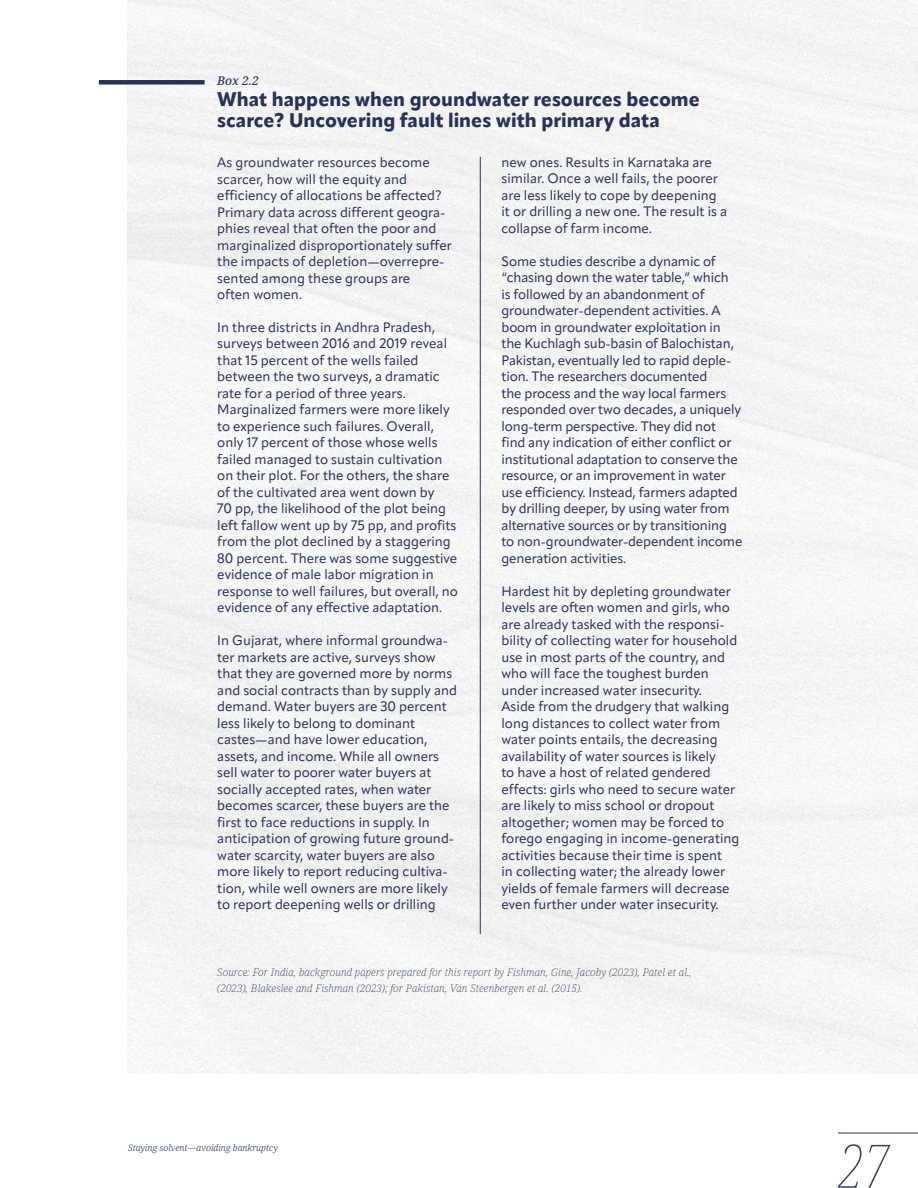
<style>
.page{position:relative;width:918px;height:1188px;background:#fff}
.page>*{position:absolute;margin:0;border:0;box-sizing:border-box;transform-origin:0 0}
.t1{font:italic 100 extra-condensed 60px "Noto Serif";color:#3a3e63}
.t2{font:800 19.5px/21px "Apparat";color:#2a3157}
.t3{font:13.5px/16.5px "Apparat";color:#2a3157}
.t4{font:italic 500 12px "Noto Serif";color:#2a3157}
.t5{font:italic 200 10.5px/16.5px "Noto Serif";letter-spacing:.01em;color:#2a3157}
.t6{font:italic 300 9px "Noto Serif";color:#2a3157}
</style>
<div class="page">
<div style="left:128px;top:0;width:790px;height:1073px;background:#f4f4f4"></div>
<div style="left:99px;top:80px;width:106px;height:5px;background:#2a3157"></div>
<hr style="left:838px;top:1133px;width:80px;height:1px;background:#2a3157">
<hr style="left:480px;top:157px;width:1px;height:777px;background:#2a3157">
<p class="t4" style="left:217px;top:72px;width:43px">Box 2.2</p>
<h2 class="t2" style="left:217px;top:88px;width:484px">What happens when groundwater resources become scarce? Uncovering fault lines with primary data</h2>
<p class="t3" style="left:217px;top:154px;width:236px">As groundwater resources become scarcer, how will the equity and efficiency of allocations be affected?<br>Primary data across different geogra&shy;phies reveal that often the poor and marginalized disproportionately suffer the impacts of depletion—overrepre&shy;sented among these groups are<br>often women.</p>
<p class="t3" style="left:217px;top:319px;width:242px">In three districts in Andhra Pradesh, surveys between 2016 and 2019 reveal that 15 percent of the wells failed between the two surveys, a dramatic rate for a period of three years.<br>Marginalized farmers were more likely to experience such failures. Overall, only 17 percent of those whose wells failed managed to sustain cultivation on their plot. For the others, the share of the cultivated area went down by<br>70 pp, the likelihood of the plot being left fallow went up by 75 pp, and profits from the plot declined by a staggering 80 percent. There was some suggestive evidence of male labor migration in response to well failures, but overall, no evidence of any effective adaptation.</p>
<p class="t3" style="left:217px;top:632px;width:241px">In Gujarat, where informal groundwa&shy;ter markets are active, surveys show that they are governed more by norms and social contracts than by supply and demand. Water buyers are 30 percent less likely to belong to dominant castes—and have lower education, assets, and income. While all owners sell water to poorer water buyers at socially accepted rates, when water becomes scarcer, these buyers are the first to face reductions in supply. In anticipation of growing future ground&shy;water scarcity, water buyers are also more likely to report reducing cultiva&shy;tion, while well owners are more likely to report deepening wells or drilling</p>
<p class="t3" style="left:502px;top:154px;width:227px">new ones. Results in Karnataka are similar. Once a well fails, the poorer are less likely to cope by deepening it or drilling a new one. The result is a collapse of farm income.</p>
<p class="t3" style="left:502px;top:253px;width:242px">Some studies describe a dynamic of “chasing down the water table,” which<br>is followed by an abandonment of groundwater-dependent activities. A boom in groundwater exploitation in the Kuchlagh sub-basin of Balochistan, Pakistan, eventually led to rapid deple&shy;tion. The researchers documented<br>the process and the way local farmers responded over two decades, a uniquely long-term perspective. They did not find any indication of either conflict or institutional adaptation to conserve the resource, or an improvement in water use efficiency. Instead, farmers adapted by drilling deeper, by using water from alternative sources or by transitioning to non-groundwater-dependent income generation activities.</p>
<p class="t3" style="left:502px;top:583px;width:239px">Hardest hit by depleting groundwater levels are often women and girls, who are already tasked with the responsi&shy;bility of collecting water for household use in most parts of the country, and who will face the toughest burden under increased water insecurity.<br>Aside from the drudgery that walking long distances to collect water from water points entails, the decreasing availability of water sources is likely<br>to have a host of related gendered effects: girls who need to secure water are likely to miss school or dropout altogether; women may be forced to forego engaging in income-generating activities because their time is spent<br>in collecting water; the already lower yields of female farmers will decrease even further under water insecurity.</p>
<p class="t5" style="left:217px;top:964px;width:476px">Source: For India, background papers prepared for this report by Fishman, Gine, Jacoby (2023), Patel et al., (2023), Blakeslee and Fishman (2023); for Pakistan, Van Steenbergen et al. (2015).</p>
<p class="t6" style="left:128px;top:1141px;width:151px">Staying solvent—avoiding bankruptcy</p>
<h1 class="t1" style="left:838px;top:1126px;width:52px">27</h1>
</div>
